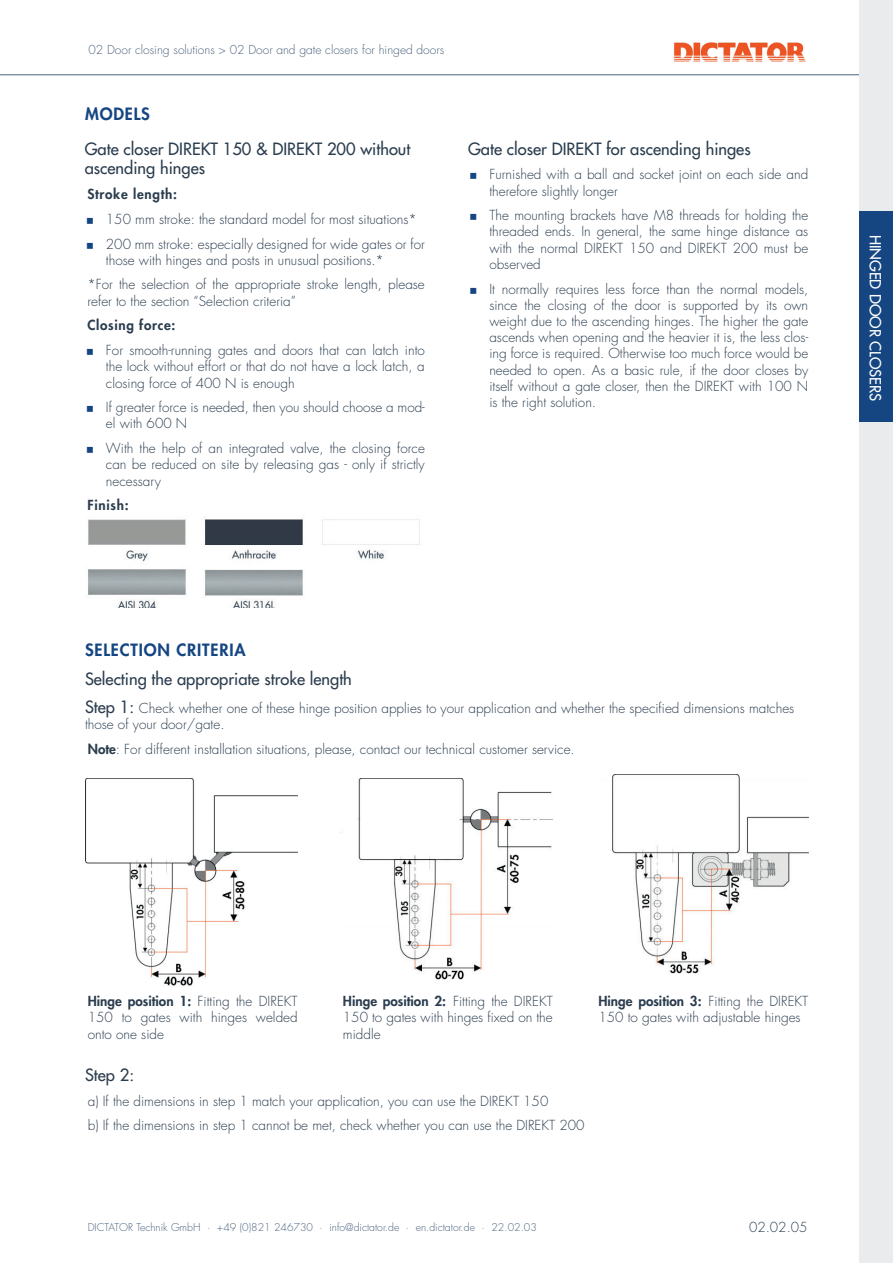
<style>
.page{position:relative;width:893px;height:1263px;background:#fff}
.page>*{position:absolute;margin:0;border:0;box-sizing:border-box;transform-origin:0 0}
.t1{font:500 16.5px/19.8px "Futura Std";color:#2b3d4e}
.t2{font:800 16.5px "Futura Std";letter-spacing:.05em;color:#154682}
.t3{font:500 15px "Futura Std";color:#fff}
.t4{font:300 13.5px/16.2px "Futura Std";color:#2b3d4e}
.t5{font:800 13.5px "Futura Std";letter-spacing:.05em;color:#2b3d4e}
.t6{font:300 12px "Futura Std";color:#4d647e}
.t7{font:300 10.5px "Futura Std";color:#4d647e}
.s1{font-weight:500;font-size:16.5px}
.s2{font-weight:800}
</style>
<div class="page">
<div style="left:859px;top:0;width:34px;height:1263px;background:#eaebed"></div>
<div style="left:859px;top:211px;width:34px;height:211px;background:#154682"></div>
<img style="left:674px;top:43px;width:132px;height:19px">
<hr style="left:0;top:74px;width:859px;height:1px;background:#4d647e">
<img style="left:85px;top:778px;width:213px;height:208px">
<img style="left:340px;top:778px;width:213px;height:201px">
<img style="left:612px;top:774px;width:196px;height:200px">
<img style="left:87px;top:519px;width:333px;height:89px">
<p class="t6" style="left:89px;top:42px;width:357px">02 Door closing solutions &gt; 02 Door and gate closers for hinged doors</p>
<p class="t2" style="left:85px;top:103px;width:66px">MODELS</p>
<p class="t1" style="left:85px;top:139px;width:327px">Gate closer DIREKT 150 &amp; DIREKT 200 without ascending hinges</p>
<p class="t5" style="left:87px;top:186px;width:91px">Stroke length:</p>
<p class="t4" style="left:106px;top:207px;width:320px;line-height:24.8px">150 mm stroke: the standard model for most situations*<br>200 mm stroke: especially designed for wide gates or for</p>
<p class="t4" style="left:87px;top:248px;width:339px;line-height:24.8px;text-indent:18px">those with hinges and posts in unusual positions.*<br>*For the selection of the appropriate stroke length, please</p>
<p class="t4" style="left:87px;top:293px;width:210px">refer to the section “Selection criteria”</p>
<p class="t5" style="left:87px;top:317px;width:90px">Closing force:</p>
<p class="t4" style="left:106px;top:342px;width:320px;text-align:justify">For smooth-running gates and doors that can latch into the lock without effort or that do not have a lock latch, a closing force of 400 N is enough</p>
<p class="t4" style="left:106px;top:400px;width:320px">If greater force is needed, then you should choose a mod&shy;el with 600 N</p>
<p class="t4" style="left:106px;top:440px;width:320px;text-align:justify">With the help of an integrated valve, the closing force can be reduced on site by releasing gas - only if strictly necessary</p>
<p class="t5" style="left:87px;top:497px;width:43px">Finish:</p>
<p class="t1" style="left:468px;top:139px;width:284px">Gate closer DIREKT for ascending hinges</p>
<p class="t4" style="left:489px;top:167px;width:320px">Furnished with a ball and socket joint on each side and therefore slightly longer</p>
<p class="t4" style="left:489px;top:208px;width:320px;text-align:justify">The mounting brackets have M8 threads for holding the threaded ends. In general, the same hinge distance as with the normal DIREKT 150 and DIREKT 200 must be observed</p>
<p class="t4" style="left:489px;top:281px;width:320px;text-align:justify">It normally requires less force than the normal models, since the closing of the door is supported by its own weight due to the ascending hinges. The higher the gate ascends when opening and the heavier it is, the less clos&shy;ing force is required. Otherwise too much force would be needed to open. As a basic rule, if the door closes by itself without a gate closer, then the DIREKT with 100 N is the right solution.</p>
<p class="t2" style="left:85px;top:640px;width:162px">SELECTION CRITERIA</p>
<p class="t1" style="left:85px;top:669px;width:268px">Selecting the appropriate stroke length</p>
<p class="t4" style="left:85px;top:700px;width:711px"><span class="s1">Step 1:</span> Check whether one of these hinge position applies to your application and whether the specified dimensions matches those of your door/gate.</p>
<p class="t4" style="left:88px;top:741px;width:488px"><span class="s2">Note</span>: For different installation situations, please, contact our technical customer service.</p>
<p class="t3" style="left:885px;top:234px;width:168px;rotate:90deg">HINGED DOOR CLOSERS</p>
<p class="t4" style="left:88px;top:993px;width:211px;text-align:justify"><span class="s2">Hinge position 1:</span> Fitting the DIREKT 150 to gates with hinges welded onto one side</p>
<p class="t4" style="left:343px;top:993px;width:211px;text-align:justify"><span class="s2">Hinge position 2:</span> Fitting the DIREKT 150 to gates with hinges fixed on the middle</p>
<p class="t4" style="left:598px;top:993px;width:211px"><span class="s2">Hinge position 3:</span> Fitting the DIREKT<br>150 to gates with adjustable hinges</p>
<p class="t1" style="left:85px;top:1065px;width:51px">Step 2:</p>
<p class="t4" style="left:88px;top:1089px;width:498px;line-height:24.8px">a) If the dimensions in step 1 match your application, you can use the DIREKT 150<br>b) If the dimensions in step 1 cannot be met, check whether you can use the DIREKT 200</p>
<p class="t7" style="left:88px;top:1221px;width:451px">DICTATOR Technik GmbH · +49 (0)821 246730 · info@dictator.de · en.dictator.de · 22.02.03</p>
<p class="t4" style="left:749px;top:1219px;width:60px">02.02.05</p>
</div>
